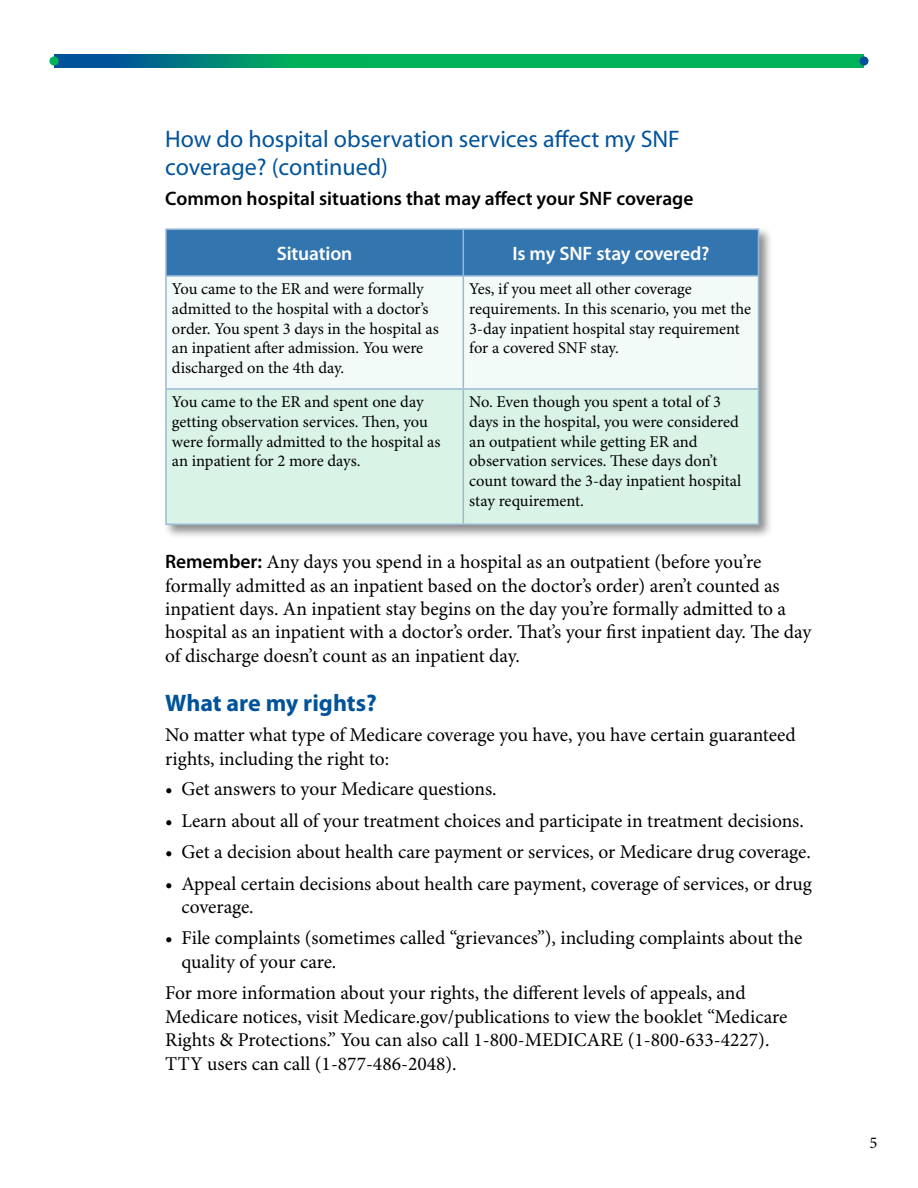
<style>
.page{position:relative;width:918px;height:1188px;background:#fff}
.page>*{position:absolute;margin:0;border:0;box-sizing:border-box;transform-origin:0 0}
.t1{font:24px/28.8px "Myriad Pro";color:#00539b}
.Fact_Sheet_Subheader{font:700 24px "Myriad Pro";color:#00539b}
.Fact_Sheet_Text{font:19.5px/23.4px "Minion Pro";color:#000}
.Fact_Sheet_Bullets_L{font:600 19.5px "Myriad Pro";color:#000}
.Fact_Sheet_Chart_Hea{font:600 19.5px "Myriad Pro";letter-spacing:-.005em;color:#fff}
.Fact_Sheet_Chart_tex{font:16.5px/19.8px "Minion Pro";letter-spacing:-.005em;color:#000}
.s1{font-family:"Myriad Pro";font-weight:600}
</style>
<div class="page">
<div style="left:54px;top:54px;width:810px;height:14px;background:#00b259"></div>
<svg style="left:54px;top:54px;width:223px;height:14px;background:#007284"></svg>
<svg style="left:859px;top:56px;width:10px;height:10px"></svg>
<svg style="left:49px;top:56px;width:10px;height:10px"></svg>
<div style="left:163px;top:226px;width:610px;height:313px;background:#000;opacity:.45"></div>
<div style="left:167px;top:230px;width:591px;height:45px;background:#3375af"></div>
<div style="left:167px;top:277px;width:591px;height:111px;background:#f2fbf7"></div>
<div style="left:167px;top:390px;width:591px;height:134px;background:#d9f3e6"></div>
<hr style="left:165px;top:228px;width:298px;height:2px;background:#99bad7">
<hr style="left:165px;top:230px;width:2px;height:45px;background:#99bad7">
<hr style="left:463px;top:228px;width:296px;height:2px;background:#99bad7">
<hr style="left:463px;top:230px;width:1px;height:45px;background:#99bad7">
<hr style="left:758px;top:230px;width:1px;height:45px;background:#99bad7">
<hr style="left:165px;top:275px;width:298px;height:2px;background:#99bad7">
<hr style="left:463px;top:275px;width:296px;height:2px;background:#99bad7">
<hr style="left:165px;top:277px;width:2px;height:111px;background:#99bad7">
<hr style="left:463px;top:277px;width:1px;height:111px;background:#99bad7">
<hr style="left:758px;top:277px;width:1px;height:111px;background:#99bad7">
<hr style="left:165px;top:388px;width:298px;height:2px;background:#99bad7">
<hr style="left:165px;top:390px;width:2px;height:134px;background:#99bad7">
<hr style="left:463px;top:388px;width:296px;height:2px;background:#99bad7">
<hr style="left:463px;top:390px;width:1px;height:134px;background:#99bad7">
<hr style="left:758px;top:390px;width:1px;height:134px;background:#99bad7">
<hr style="left:165px;top:524px;width:298px;height:1px;background:#99bad7">
<hr style="left:463px;top:524px;width:296px;height:1px;background:#99bad7">
<h1 class="t1" style="left:165px;top:125px;width:516px">How do hospital observation services affect my SNF coverage? (continued)</h1>
<p class="Fact_Sheet_Bullets_L" style="left:165px;top:188px;width:530px">Common hospital situations that may affect your SNF coverage</p>
<p class="Fact_Sheet_Chart_Hea" style="left:277px;top:243px;width:77px">Situation</p>
<p class="Fact_Sheet_Chart_Hea" style="left:512px;top:243px;width:199px">Is my SNF stay covered?</p>
<p class="Fact_Sheet_Chart_tex" style="left:172px;top:279px;width:268px">You came to the ER and were formally admitted to the hospital with a doctor’s order. You spent 3 days in the hospital as an inpatient after admission. You were discharged on the 4th day.</p>
<p class="Fact_Sheet_Chart_tex" style="left:469px;top:279px;width:283px">Yes, if you meet all other coverage requirements. In this scenario, you met the 3-day inpatient hospital stay requirement for a covered SNF stay.</p>
<p class="Fact_Sheet_Chart_tex" style="left:172px;top:392px;width:270px">You came to the ER and spent one day getting observation services. Then, you were formally admitted to the hospital as an inpatient for 2 more days.</p>
<p class="Fact_Sheet_Chart_tex" style="left:469px;top:392px;width:273px">No. Even though you spent a total of 3 days in the hospital, you were considered an outpatient while getting ER and observation services. These days don’t count toward the 3-day inpatient hospital stay requirement.</p>
<p class="Fact_Sheet_Text" style="left:165px;top:551px;width:648px"><span class="s1">Remember:</span> Any days you spend in a hospital as an outpatient (before you’re formally admitted as an inpatient based on the doctor’s order) aren’t counted as inpatient days. An inpatient stay begins on the day you’re formally admitted to a hospital as an inpatient with a doctor’s order. That’s your first inpatient day. The day of discharge doesn’t count as an inpatient day.</p>
<h2 class="Fact_Sheet_Subheader" style="left:165px;top:689px;width:213px">What are my rights?</h2>
<p class="Fact_Sheet_Text" style="left:165px;top:724px;width:632px">No matter what type of Medicare coverage you have, you have certain guaranteed rights, including the right to:</p>
<p class="Fact_Sheet_Text" style="left:165px;top:778px;width:333px">• Get answers to your Medicare questions.</p>
<p class="Fact_Sheet_Text" style="left:165px;top:809px;width:640px">• Learn about all of your treatment choices and participate in treatment decisions.</p>
<p class="Fact_Sheet_Text" style="left:165px;top:841px;width:647px">• Get a decision about health care payment or services, or Medicare drug coverage.</p>
<p class="Fact_Sheet_Text" style="left:181px;top:872px;width:632px;text-indent:-16px">• Appeal certain decisions about health care payment, coverage of services, or drug coverage.</p>
<p class="Fact_Sheet_Text" style="left:181px;top:927px;width:623px;text-indent:-16px">• File complaints (sometimes called “grievances”), including complaints about the quality of your care.</p>
<p class="Fact_Sheet_Text" style="left:165px;top:982px;width:624px">For more information about your rights, the different levels of appeals, and Medicare notices, visit Medicare.gov/publications to view the booklet “Medicare Rights &amp; Protections.” You can also call 1-800-MEDICARE (1‑800‑633-4227).<br>TTY users can call (1-877-486-2048).</p>
<p class="Fact_Sheet_Chart_tex" style="left:870px;top:1133px;width:9px">5</p>
</div>
